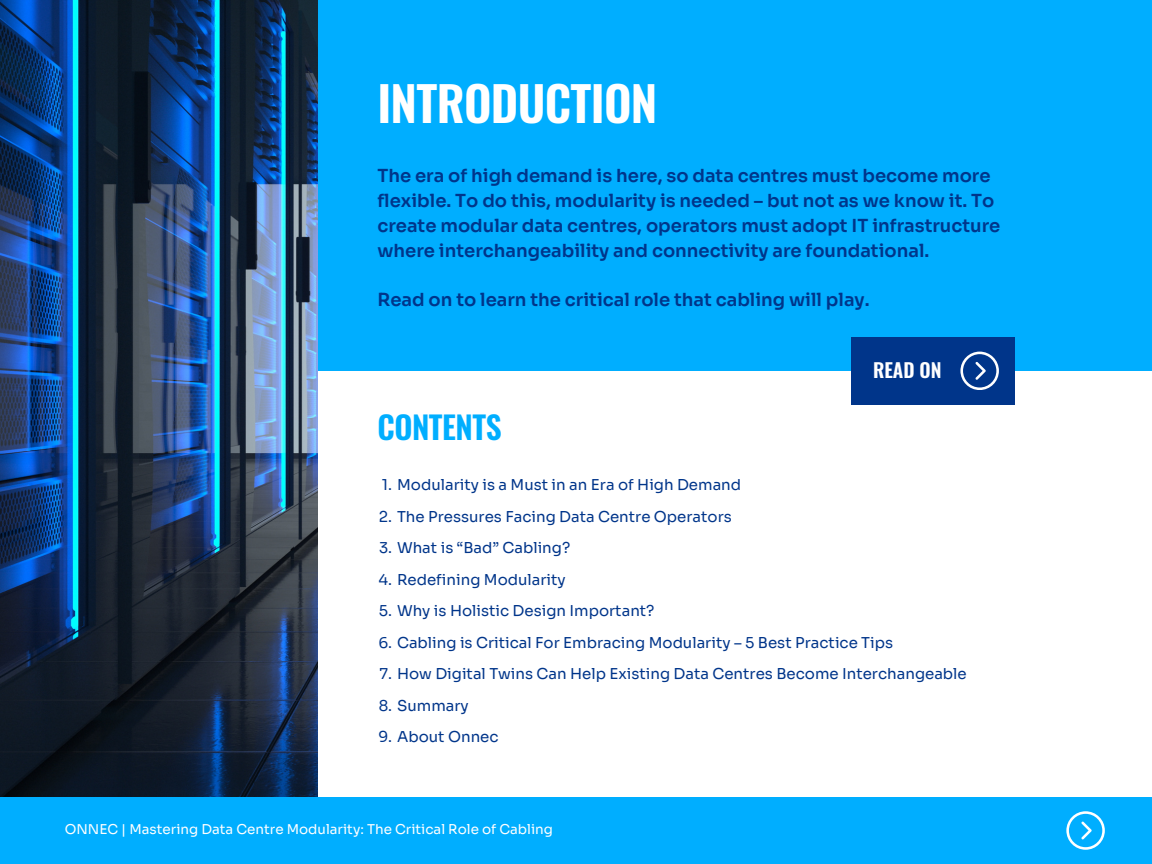
<style>
.page{position:relative;width:1152px;height:864px;background:#fff}
.page>*{position:absolute;margin:0;border:0;box-sizing:border-box;transform-origin:0 0}
.t1{font:600 48px "Oswald";letter-spacing:-.015em;color:#fff}
.t2{font:600 31.5px "Oswald";letter-spacing:-.015em;color:#00aeff}
.t3{font:600 19.5px "Oswald";color:#fff}
.t4{font:600 18px/24.8px "Sora";color:#00358a}
.t5{font:15px "Sora";color:#00358a}
.t6{font:13.5px "Sora";color:#fff}
</style>
<div class="page">
<div style="left:296px;top:0;width:856px;height:371px;background:#00aeff"></div>
<img style="left:0;top:0;width:317px;height:797px">
<div style="left:0;top:797px;width:1152px;height:67px;background:#00aeff"></div>
<div style="left:851px;top:337px;width:163px;height:67px;background:#00358a"></div>
<svg style="left:960px;top:352px;width:39px;height:38px"></svg>
<svg style="left:1066px;top:811px;width:39px;height:39px"></svg>
<h1 class="t1" style="left:377px;top:66px;width:282px">INTRODUCTION</h1>
<h4 class="t4" style="left:377px;top:164px;width:624px">The era of high demand is here, so data centres must become more flexible. To do this, modularity is needed – but not as we know it. To create modular data centres, operators must adopt IT infrastructure where interchangeability and connectivity are foundational.</h4>
<h4 class="t4" style="left:377px;top:288px;width:494px">Read on to learn the critical role that cabling will play.</h4>
<p class="t2" style="left:377px;top:403px;width:126px">CONTENTS</p>
<p class="t3" style="left:873px;top:355px;width:70px">READ ON</p>
<p class="t5" style="left:382px;top:476px;width:361px">1. Modularity is a Must in an Era of High Demand</p>
<h2 class="t5" style="left:379px;top:507px;width:354px">2. The Pressures Facing Data Centre Operators</h2>
<p class="t5" style="left:379px;top:539px;width:193px">3. What is “Bad” Cabling?</p>
<p class="t5" style="left:379px;top:570px;width:189px">4. Redefining Modularity</p>
<p class="t5" style="left:379px;top:602px;width:277px">5. Why is Holistic Design Important?</p>
<p class="t5" style="left:378px;top:633px;width:516px">6. Cabling is Critical For Embracing Modularity – 5 Best Practice Tips</p>
<p class="t5" style="left:380px;top:665px;width:589px">7. How Digital Twins Can Help Existing Data Centres Become Interchangeable</p>
<p class="t5" style="left:379px;top:696px;width:92px">8. Summary</p>
<p class="t5" style="left:378px;top:728px;width:122px">9. About Onnec</p>
<p class="t6" style="left:65px;top:821px;width:490px">ONNEC | Mastering Data Centre Modularity: The Critical Role of Cabling</p>
</div>
